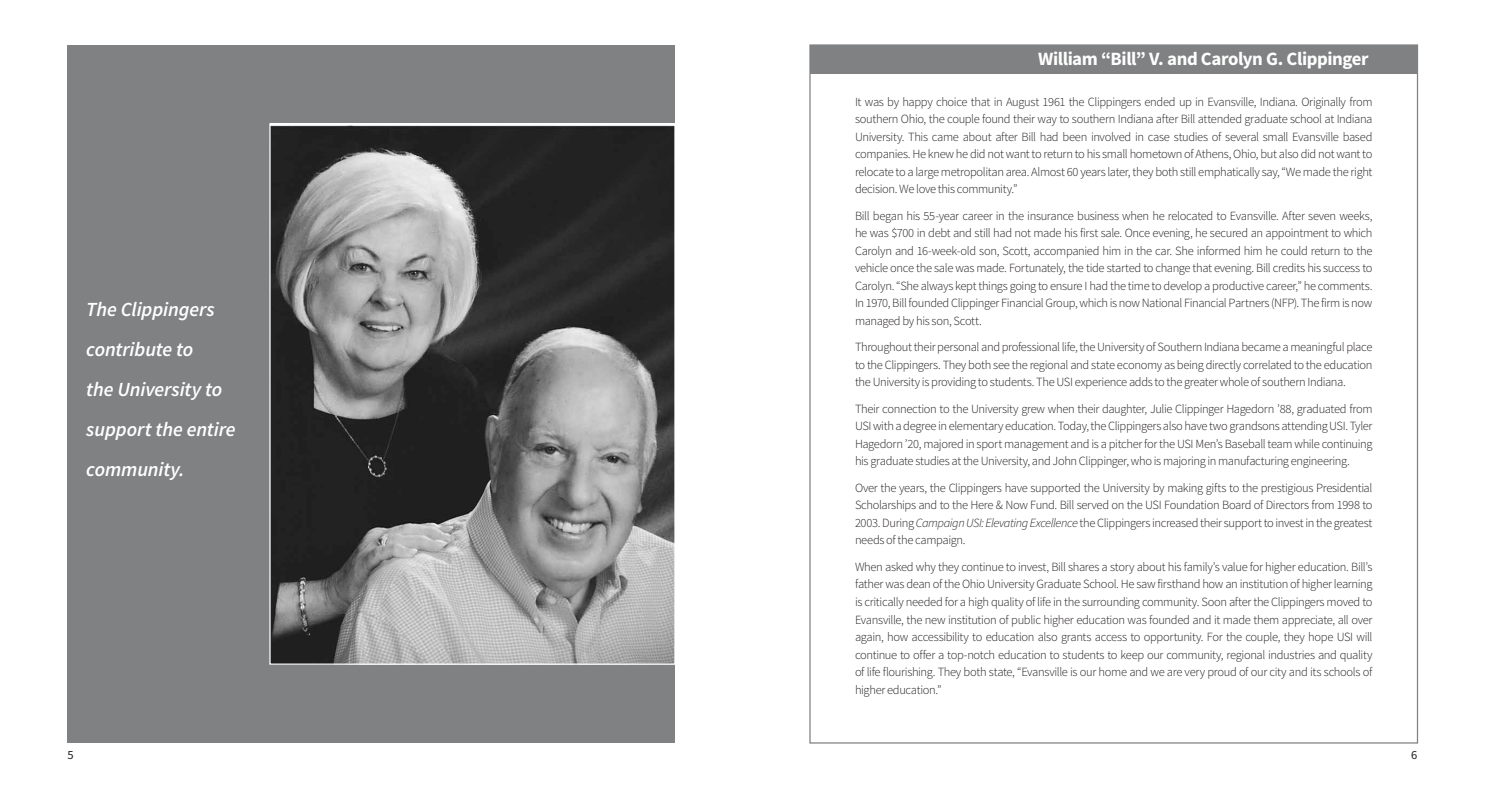
<style>
.page{position:relative;width:1485px;height:788px;background:#fff}
.page>*{position:absolute;margin:0;border:0;box-sizing:border-box;transform-origin:0 0}
.t1{font:italic 600 20px/40px "Source Sans Pro";letter-spacing:-.005em;color:#fff}
.t2{font:700 18.75px "Source Sans Pro";letter-spacing:-.025em;color:#fff}
.t3{font:300 12.5px/17.5px "Source Sans Pro";letter-spacing:-.03em;color:#231f20;text-align:justify}
.t4{font:12.5px "Source Sans Pro";color:#231f20}
.s1{font-style:italic}
</style>
<div class="page">
<div style="left:68px;top:45px;width:607px;height:697px;background:#808183"></div>
<div style="left:810px;top:45px;width:607px;height:28px;background:#808183"></div>
<img style="left:271px;top:125px;width:403px;height:537px">
<h1 class="t1" style="left:86px;top:289px;width:151px">The Clippingers contribute to<br>the University to support the entire community.</h1>
<h2 class="t2" style="left:1038px;top:47px;width:332px">William “Bill” V. and Carolyn G. Clippinger</h2>
<p class="t3" style="left:855px;top:93px;width:519px">It was by happy choice that in August 1961 the Clippingers ended up in Evansville, Indiana. Originally from southern Ohio, the couple found their way to southern Indiana after Bill attended graduate school at Indiana University. This came about after Bill had been involved in case studies of several small Evansville based companies. He knew he did not want to return to his small hometown of Athens, Ohio, but also did not want to relocate to a large metropolitan area. Almost 60 years later, they both still emphatically say, “We made the right decision. We love this community.”</p>
<p class="t3" style="left:855px;top:207px;width:519px">Bill began his 55-year career in the insurance business when he relocated to Evansville. After seven weeks, he was $700 in debt and still had not made his first sale. Once evening, he secured an appointment to which Carolyn and 16-week-old son, Scott, accompanied him in the car. She informed him he could return to the vehicle once the sale was made. Fortunately, the tide started to change that evening. Bill credits his success to Carolyn. “She always kept things going to ensure I had the time to develop a productive career,” he comments.<br>In 1970, Bill founded Clippinger Financial Group, which is now National Financial Partners (NFP). The firm is now managed by his son, Scott.</p>
<p class="t3" style="left:855px;top:338px;width:519px">Throughout their personal and professional life, the University of Southern Indiana became a meaningful place to the Clippingers. They both see the regional and state economy as being directly correlated to the education the University is providing to students. The USI experience adds to the greater whole of southern Indiana.</p>
<p class="t3" style="left:855px;top:400px;width:519px">Their connection to the University grew when their daughter, Julie Clippinger Hagedorn ’88, graduated from USI with a degree in elementary education. Today, the Clippingers also have two grandsons attending USI. Tyler Hagedorn ’20, majored in sport management and is a pitcher for the USI Men’s Baseball team while continuing his graduate studies at the University, and John Clippinger, who is majoring in manufacturing engineering.</p>
<p class="t3" style="left:855px;top:479px;width:519px">Over the years, the Clippingers have supported the University by making gifts to the prestigious Presidential Scholarships and to the Here &amp; Now Fund. Bill served on the USI Foundation Board of Directors from 1998 to 2003. During <span class="s1">Campaign USI: Elevating Excellence</span> the Clippingers increased their support to invest in the greatest needs of the campaign.</p>
<p class="t3" style="left:855px;top:558px;width:519px">When asked why they continue to invest, Bill shares a story about his family’s value for higher education. Bill’s father was dean of the Ohio University Graduate School. He saw firsthand how an institution of higher learning is critically needed for a high quality of life in the surrounding community. Soon after the Clippingers moved to Evansville, the new institution of public higher education was founded and it made them appreciate, all over again, how accessibility to education also grants access to opportunity. For the couple, they hope USI will continue to offer a top-notch education to students to keep our community, regional industries and quality of life flourishing. They both state, “Evansville is our home and we are very proud of our city and its schools of higher education.”</p>
<p class="t4" style="left:68px;top:746px;width:8px">5</p>
<p class="t4" style="left:1411px;top:746px;width:8px">6</p>
</div>
